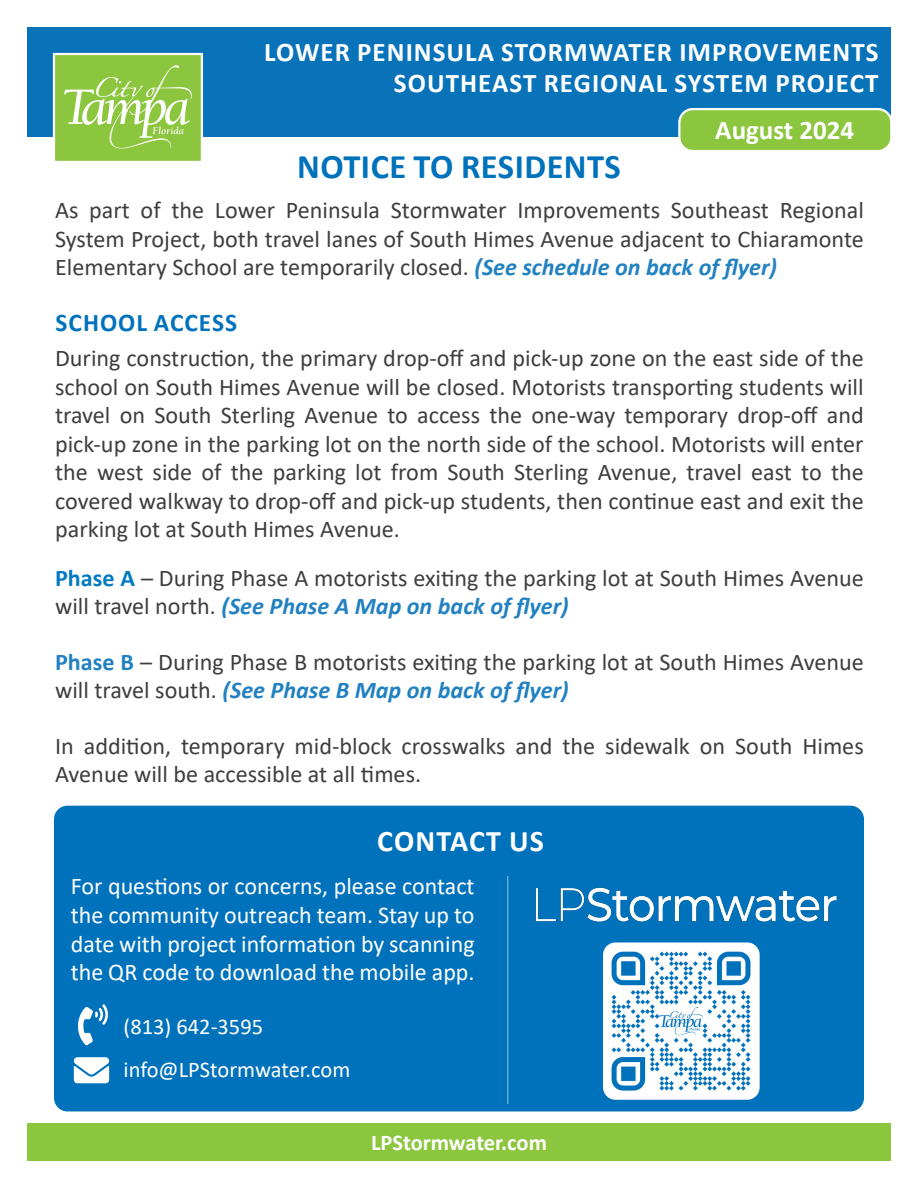
<style>
.page{position:relative;width:918px;height:1188px;background:#fff}
.page>*{position:absolute;margin:0;border:0;box-sizing:border-box;transform-origin:0 0}
.t1{font:700 34.5px "Calibri";letter-spacing:.015em;color:#0072bc}
.Title_1_-_Black{font:700 30px "Calibri";letter-spacing:.04em;color:#fff}
.t2{font:700 27px/31.5px "Calibri";letter-spacing:.04em;color:#fff;text-align:right}
.t3{font:700 27px "Calibri";color:#fff}
.Body_Text{font:700 25.5px "Calibri";letter-spacing:.04em;color:#0072bc}
.t4{font:24px/28.5px "Calibri";color:#3e3e3f}
.Body_Text-2{font:24px/28.8px "Calibri";color:#fff;text-align:justify}
.Body_Text-3{font:22.5px "Calibri";color:#fff}
.Fine_Print{font:700 22.5px "Calibri";color:#fff}
.s1{font-weight:700;font-style:italic;color:#2281c1}
.s2{font-weight:700;color:#007ac0}
.s3{font-weight:700;color:#2281c1}
</style>
<div class="page">
<div style="left:27px;top:27px;width:864px;height:109px;background:#0973ba"></div>
<div style="left:53px;top:53px;width:150px;height:110px;background:#8bc63e;border:2px solid #fff"></div>
<svg style="left:64px;top:65px;width:128px;height:83px"></svg>
<div style="left:679px;top:109px;width:212px;height:42px;background:#8bc63e;border-radius:14px"></div>
<div style="left:678px;top:108px;width:214px;height:44px;border:2px solid #fff;border-radius:14px"></div>
<div style="left:27px;top:1123px;width:864px;height:38px;background:#8bc63e"></div>
<div style="left:54px;top:806px;width:810px;height:305px;background:#0072bc;border-radius:14px"></div>
<svg style="left:73px;top:1057px;width:36px;height:26px"></svg>
<svg style="left:78px;top:1004px;width:30px;height:42px"></svg>
<img style="left:603px;top:942px;width:157px;height:158px">
<img style="left:535px;top:887px;width:302px;height:35px">
<hr style="left:507px;top:876px;width:2px;height:228px;background:#fff">
<p class="t2" style="left:264px;top:36px;width:616px">LOWER PENINSULA STORMWATER IMPROVEMENTS<br>SOUTHEAST REGIONAL SYSTEM PROJECT</p>
<p class="t3" style="left:715px;top:111px;width:140px">August 2024</p>
<p class="t1" style="left:297px;top:142px;width:325px">NOTICE TO RESIDENTS</p>
<p class="t4" style="left:55px;top:196px;width:810px;text-align:justify">As part of the Lower Peninsula Stormwater Improvements Southeast Regional System Project, both travel lanes of South Himes Avenue adjacent to Chiaramonte Elementary School are temporarily closed. <span class="s1">(See schedule on back of flyer)</span></p>
<p class="Body_Text" style="left:56px;top:304px;width:183px">SCHOOL ACCESS</p>
<p class="t4" style="left:55px;top:343px;width:810px;text-align:justify">During construction, the primary drop-off and pick-up zone on the east side of the school on South Himes Avenue will be closed. Motorists transporting students will travel on South Sterling Avenue to access the one-way temporary drop-off and pick-up zone in the parking lot on the north side of the school. Motorists will enter the west side of the parking lot from South Sterling Avenue, travel east to the covered walkway to drop-off and pick-up students, then continue east and exit the parking lot at South Himes Avenue.</p>
<p class="t4" style="left:55px;top:563px;width:810px"><span class="s2">Phase A</span> – During Phase A motorists exiting the parking lot at South Himes Avenue will travel north. <span class="s1">(See Phase A Map on back of flyer)</span></p>
<p class="t4" style="left:55px;top:647px;width:810px"><span class="s3">Phase B</span> – During Phase B motorists exiting the parking lot at South Himes Avenue will travel south. <span class="s1">(See Phase B Map on back of flyer)</span></p>
<p class="t4" style="left:55px;top:731px;width:810px">In addition, temporary mid-block crosswalks and the sidewalk on South Himes<br>Avenue will be accessible at all times.</p>
<p class="Title_1_-_Black" style="left:377px;top:820px;width:168px">CONTACT US</p>
<p class="Body_Text-2" style="left:71px;top:871px;width:405px">For questions or concerns, please contact the community outreach team. Stay up to date with project information by scanning the QR code to download the mobile app.</p>
<p class="Body_Text-3" style="left:124px;top:1011px;width:141px">(813) 642-3595</p>
<p class="Body_Text-3" style="left:124px;top:1054px;width:228px">info@LPStormwater.com</p>
<p class="Fine_Print" style="left:371px;top:1127px;width:177px">LPStormwater.com</p>
</div>
